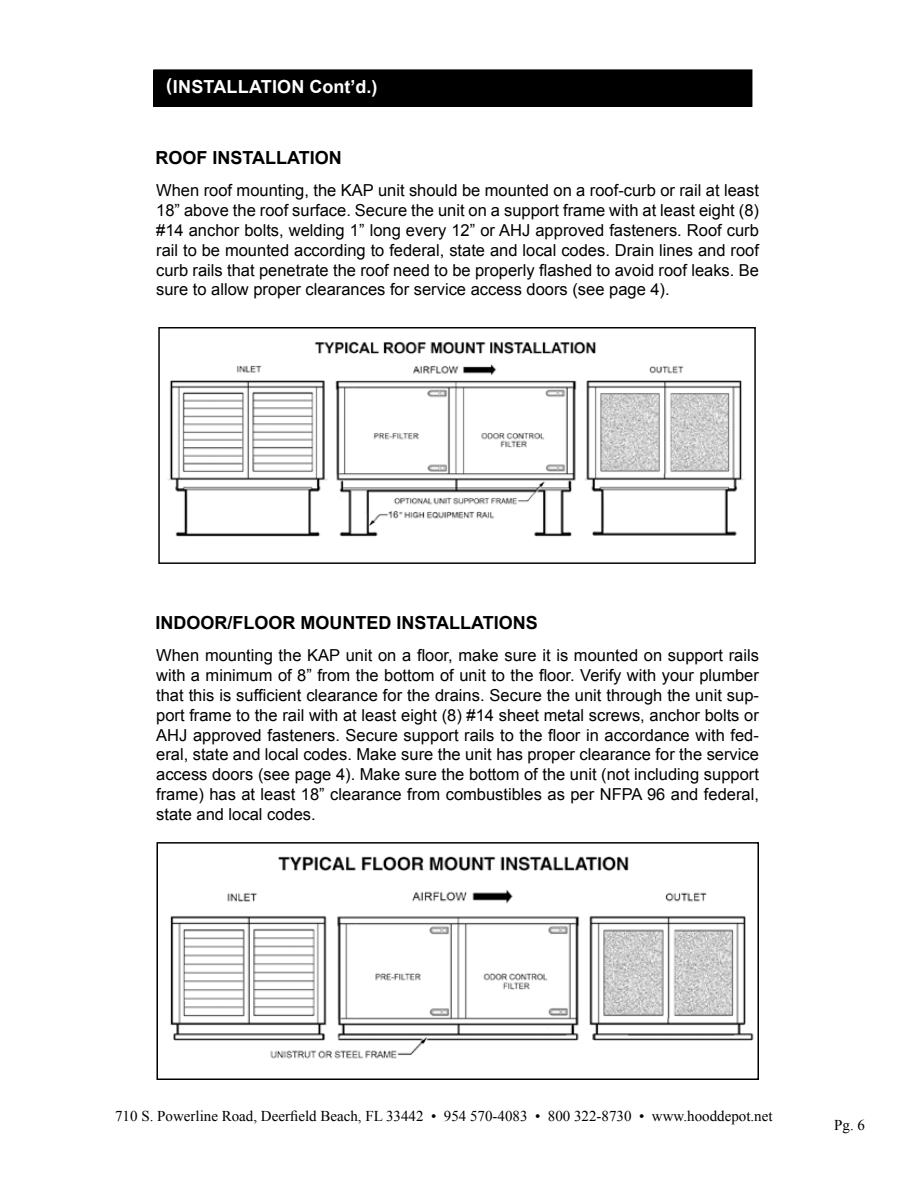
<style>
.page{position:relative;width:918px;height:1188px;background:#fff}
.page>*{position:absolute;margin:0;border:0;box-sizing:border-box;transform-origin:0 0}
.t1{font:700 18px "Arial";color:#000}
.t2{font:700 18px "Arial";letter-spacing:.01em;color:#fff}
.t3{font:16.5px/19.8px "Arial";color:#000;text-align:justify}
.t4{font:15px "Times New Roman";color:#000}
</style>
<div class="page">
<div style="left:154px;top:70px;width:598px;height:36px;background:#000"></div>
<img style="left:168px;top:341px;width:577px;height:196px">
<div style="left:158px;top:327px;width:598px;height:237px;border:2px solid #030606"></div>
<img style="left:170px;top:856px;width:584px;height:203px">
<div style="left:156px;top:842px;width:603px;height:238px;border:2px solid #000101"></div>
<p class="t2" style="left:166px;top:75px;width:213px">(INSTALLATION Cont’d.)</p>
<p class="t1" style="left:155px;top:146px;width:188px">ROOF INSTALLATION</p>
<p class="t3" style="left:156px;top:181px;width:604px">When roof mounting, the KAP unit should be mounted on a roof-curb or rail at least 18” above the roof surface. Secure the unit on a support frame with at least eight (8) #14 anchor bolts, welding 1” long every 12” or AHJ approved fasteners. Roof curb rail to be mounted according to federal, state and local codes. Drain lines and roof curb rails that penetrate the roof need to be properly flashed to avoid roof leaks. Be sure to allow proper clearances for service access doors (see page 4).</p>
<p class="t1" style="left:155px;top:611px;width:384px">INDOOR/FLOOR MOUNTED INSTALLATIONS</p>
<p class="t3" style="left:156px;top:646px;width:604px">When mounting the KAP unit on a floor, make sure it is mounted on support rails with a minimum of 8” from the bottom of unit to the floor. Verify with your plumber that this is sufficient clearance for the drains. Secure the unit through the unit sup&shy;port frame to the rail with at least eight (8) #14 sheet metal screws, anchor bolts or AHJ approved fasteners. Secure support rails to the floor in accordance with fed&shy;eral, state and local codes. Make sure the unit has proper clearance for the service access doors (see page 4). Make sure the bottom of the unit (not including support frame) has at least 18” clearance from combustibles as per NFPA 96 and federal, state and local codes.</p>
<p class="t4" style="left:115px;top:1106px;width:659px">710 S. Powerline Road, Deerfield Beach, FL 33442 • 954 570-4083 • 800 322-8730 • www.hooddepot.net</p>
<p class="t4" style="left:834px;top:1114px;width:32px">Pg. 6</p>
</div>
